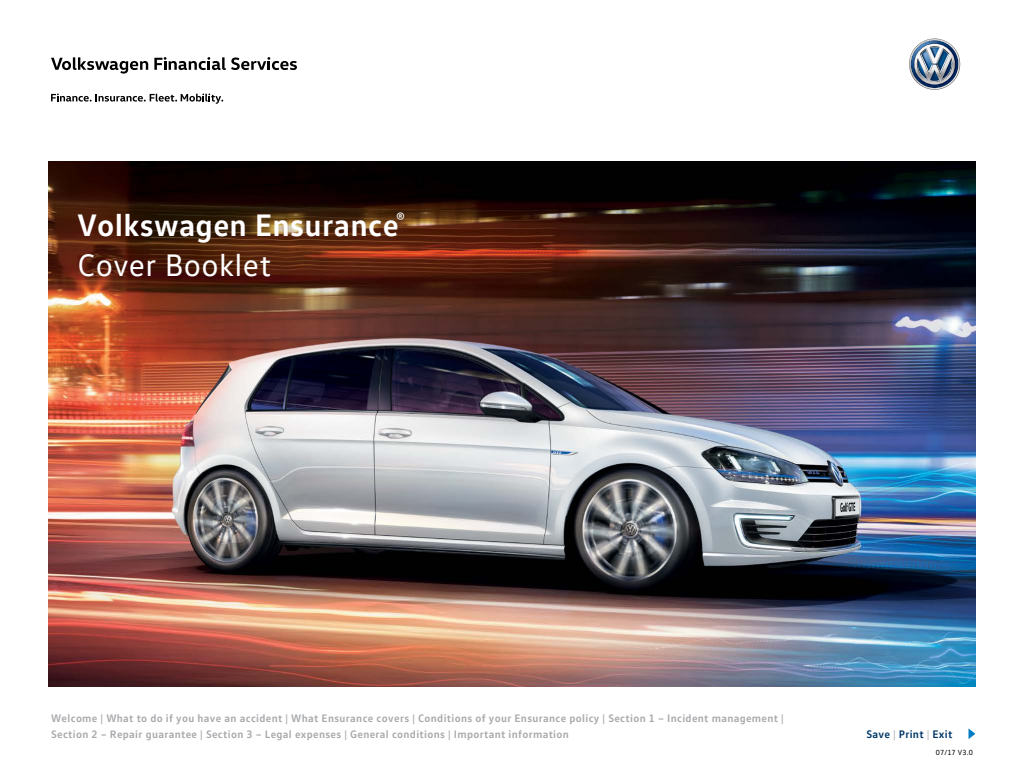
<style>
.page{position:relative;width:1024px;height:769px;background:#fff}
.page>*{position:absolute;margin:0;border:0;box-sizing:border-box;transform-origin:0 0}
.t1{font:700 31.6px/39.2px "VW Text";letter-spacing:.01em;color:#fff}
.t2{font:700 11.2px "VW Text";letter-spacing:.025em;color:#003768}
.t3{font:700 11px/16px "VW Text";letter-spacing:.03em;color:#a7a9ac}
.t4{font:7.5px "VW Text";color:#000}
.s1{font-weight:400}
.s2{font-weight:400;color:#a7a9ac}
</style>
<div class="page">
<img style="left:48px;top:162px;width:927px;height:524px">
<svg style="left:968px;top:728px;width:7px;height:10px"></svg>
<svg style="left:909px;top:39px;width:52px;height:51px"></svg>
<svg style="left:51px;top:93px;width:172px;height:11px"></svg>
<svg style="left:51px;top:57px;width:97px;height:16px"></svg>
<svg style="left:154px;top:57px;width:143px;height:13px"></svg>
<h1 class="t1" style="left:77px;top:204px;width:329px">Volkswagen Ensurance<sup>®<br></sup><span class="s1">Cover Booklet</span></h1>
<p class="t3" style="left:51px;top:709px;width:734px">Welcome | What to do if you have an accident | What Ensurance covers | Conditions of your Ensurance policy | Section 1 – Incident management |<br>Section 2 – Repair guarantee | Section 3 – Legal expenses | General conditions | Important information</p>
<p class="t2" style="left:866px;top:726px;width:87px">Save <span class="s2">|</span> Print <span class="s2">|</span> Exit</p>
<p class="t4" style="left:935px;top:747px;width:39px">07/17 V3.0</p>
</div>
